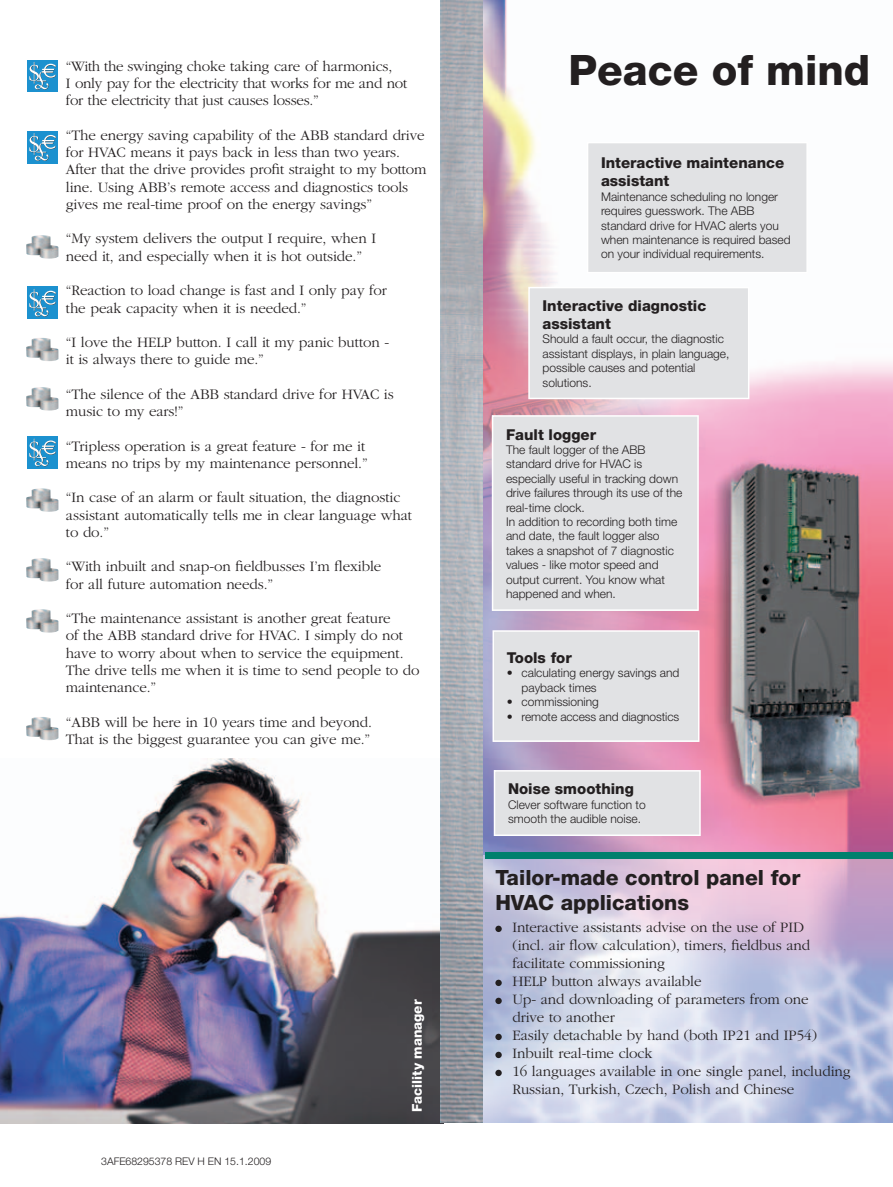
<style>
.page{position:relative;width:893px;height:1187px;background:#fff}
.page>*{position:absolute;margin:0;border:0;box-sizing:border-box;transform-origin:0 0}
.t1{font:800 42px "Helvetica Neue";color:#231f20}
.t2{font:800 21px/25.2px "Helvetica Neue";color:#231f20}
.t3{font:300 15px/17.2px "Garamond";letter-spacing:-.005em;color:#231f20}
.t4{font:800 15px/18px "Helvetica Neue";color:#231f20}
.t5{font:800 13.5px "Helvetica Neue";color:#fff}
.t6{font:300 12px/14.4px "Helvetica Neue";color:#231f20}
.t7{font:300 10.5px "Helvetica Neue";color:#231f20}
</style>
<div class="page">
<img style="left:483px;top:0;width:410px;height:855px">
<img style="left:483px;top:855px;width:410px;height:267px">
<img style="left:0;top:758px;width:443px;height:365px">
<img style="left:440px;top:0;width:43px;height:1122px">
<img style="left:26px;top:235px;width:32px;height:23px">
<img style="left:26px;top:338px;width:32px;height:23px">
<img style="left:26px;top:387px;width:32px;height:23px">
<img style="left:26px;top:488px;width:32px;height:24px">
<img style="left:26px;top:558px;width:32px;height:23px">
<img style="left:26px;top:609px;width:32px;height:23px">
<img style="left:26px;top:717px;width:32px;height:23px">
<div style="left:27px;top:131px;width:31px;height:32px;background:#1c91cf"></div>
<svg style="left:29px;top:133px;width:27px;height:28px"></svg>
<div style="left:27px;top:287px;width:31px;height:32px;background:#1c91cf"></div>
<svg style="left:29px;top:289px;width:27px;height:27px"></svg>
<div style="left:27px;top:60px;width:31px;height:32px;background:#1c91cf"></div>
<svg style="left:29px;top:62px;width:27px;height:28px"></svg>
<div style="left:27px;top:436px;width:31px;height:32px;background:#1c91cf"></div>
<svg style="left:29px;top:438px;width:27px;height:28px"></svg>
<div style="left:587px;top:142px;width:221px;height:131px;background:#e1e2e4"></div>
<div style="left:528px;top:287px;width:221px;height:112px;background:#e1e2e4"></div>
<div style="left:492px;top:415px;width:207px;height:196px;background:#e1e2e4"></div>
<div style="left:485px;top:852px;width:408px;height:6px;background:#00806d"></div>
<div style="left:495px;top:925px;width:7px;height:6px;background:#231f20;border-radius:50%"></div>
<div style="left:495px;top:979px;width:7px;height:6px;background:#231f20;border-radius:50%"></div>
<div style="left:495px;top:997px;width:7px;height:6px;background:#231f20;border-radius:50%"></div>
<div style="left:495px;top:1033px;width:7px;height:6px;background:#231f20;border-radius:50%"></div>
<div style="left:495px;top:1051px;width:7px;height:6px;background:#231f20;border-radius:50%"></div>
<div style="left:495px;top:1069px;width:7px;height:6px;background:#231f20;border-radius:50%"></div>
<div style="left:492px;top:630px;width:207px;height:111px;background:#e1e2e4"></div>
<svg style="left:494px;top:770px;width:207px;height:66px;background:#e2e3e5"></svg>
<p class="t3" style="left:66px;top:59px;width:343px">“With the swinging choke taking care of harmonics,<br>I only pay for the electricity that works for me and not for the electricity that just causes losses.”</p>
<p class="t3" style="left:66px;top:128px;width:362px">“The energy saving capability of the ABB standard drive for HVAC means it pays back in less than two years.<br>After that the drive provides profit straight to my bottom line. Using ABB’s remote access and diagnostics tools gives me real-time proof on the energy savings”</p>
<p class="t3" style="left:66px;top:231px;width:312px">“My system delivers the output I require, when I need it, and especially when it is hot outside.”</p>
<p class="t3" style="left:66px;top:283px;width:323px">“Reaction to load change is fast and I only pay for the peak capacity when it is needed.”</p>
<p class="t3" style="left:66px;top:335px;width:325px">“I love the HELP button. I call it my panic button - it is always there to guide me.”</p>
<p class="t3" style="left:66px;top:386px;width:329px">“The silence of the ABB standard drive for HVAC is music to my ears!”</p>
<p class="t3" style="left:66px;top:438px;width:303px">“Tripless operation is a great feature - for me it means no trips by my maintenance personnel.”</p>
<p class="t3" style="left:66px;top:490px;width:348px">“In case of an alarm or fault situation, the diagnostic assistant automatically tells me in clear language what to do.”</p>
<p class="t3" style="left:66px;top:559px;width:317px">“With inbuilt and snap-on fieldbusses I’m flexible for all future automation needs.”</p>
<p class="t3" style="left:66px;top:611px;width:355px">“The maintenance assistant is another great feature<br>of the ABB standard drive for HVAC. I simply do not have to worry about when to service the equipment.<br>The drive tells me when it is time to send people to do maintenance.”</p>
<p class="t3" style="left:66px;top:714px;width:308px">“ABB will be here in 10 years time and beyond.<br>That is the biggest guarantee you can give me.”</p>
<p class="t7" style="left:101px;top:1157px;width:171px">3AFE68295378 REV H EN 15.1.2009</p>
<p class="t5" style="left:412px;top:1111px;width:114px;rotate:-90deg">Facility manager</p>
<h1 class="t1" style="left:568px;top:55px;width:303px">Peace of mind</h1>
<p class="t4" style="left:601px;top:155px;width:185px">Interactive maintenance assistant</p>
<p class="t6" style="left:601px;top:190px;width:191px">Maintenance scheduling no longer requires guesswork. The ABB standard drive for HVAC alerts you when maintenance is required based on your individual requirements.</p>
<p class="t4" style="left:543px;top:298px;width:165px">Interactive diagnostic assistant</p>
<p class="t6" style="left:543px;top:333px;width:188px">Should a fault occur, the diagnostic assistant displays, in plain language, possible causes and potential solutions.</p>
<p class="t4" style="left:506px;top:426px;width:92px">Fault logger</p>
<p class="t6" style="left:506px;top:443px;width:178px">The fault logger of the ABB standard drive for HVAC is especially useful in tracking down drive failures through its use of the real-time clock.<br>In addition to recording both time and date, the fault logger also takes a snapshot of 7 diagnostic values - like motor speed and output current. You know what happened and when.</p>
<p class="t4" style="left:507px;top:650px;width:66px">Tools for</p>
<p class="t6" style="left:522px;top:667px;width:159px;text-indent:-15px">• calculating energy savings and payback times</p>
<p class="t6" style="left:507px;top:695px;width:94px">• commissioning</p>
<p class="t6" style="left:507px;top:710px;width:174px">• remote access and diagnostics</p>
<p class="t4" style="left:508px;top:781px;width:127px">Noise smoothing</p>
<p class="t6" style="left:508px;top:798px;width:139px">Clever software function to smooth the audible noise.</p>
<h2 class="t2" style="left:495px;top:866px;width:306px">Tailor-made control panel for<br>HVAC applications</h2>
<p class="t3" style="left:512px;top:919px;width:340px;line-height:18px">Interactive assistants advise on the use of PID<br>(incl. air flow calculation), timers, fieldbus and facilitate commissioning<br>HELP button always available<br>Up- and downloading of parameters from one<br>drive to another<br>Easily detachable by hand (both IP21 and IP54)<br>Inbuilt real-time clock<br>16 languages available in one single panel, including Russian, Turkish, Czech, Polish and Chinese</p>
</div>
